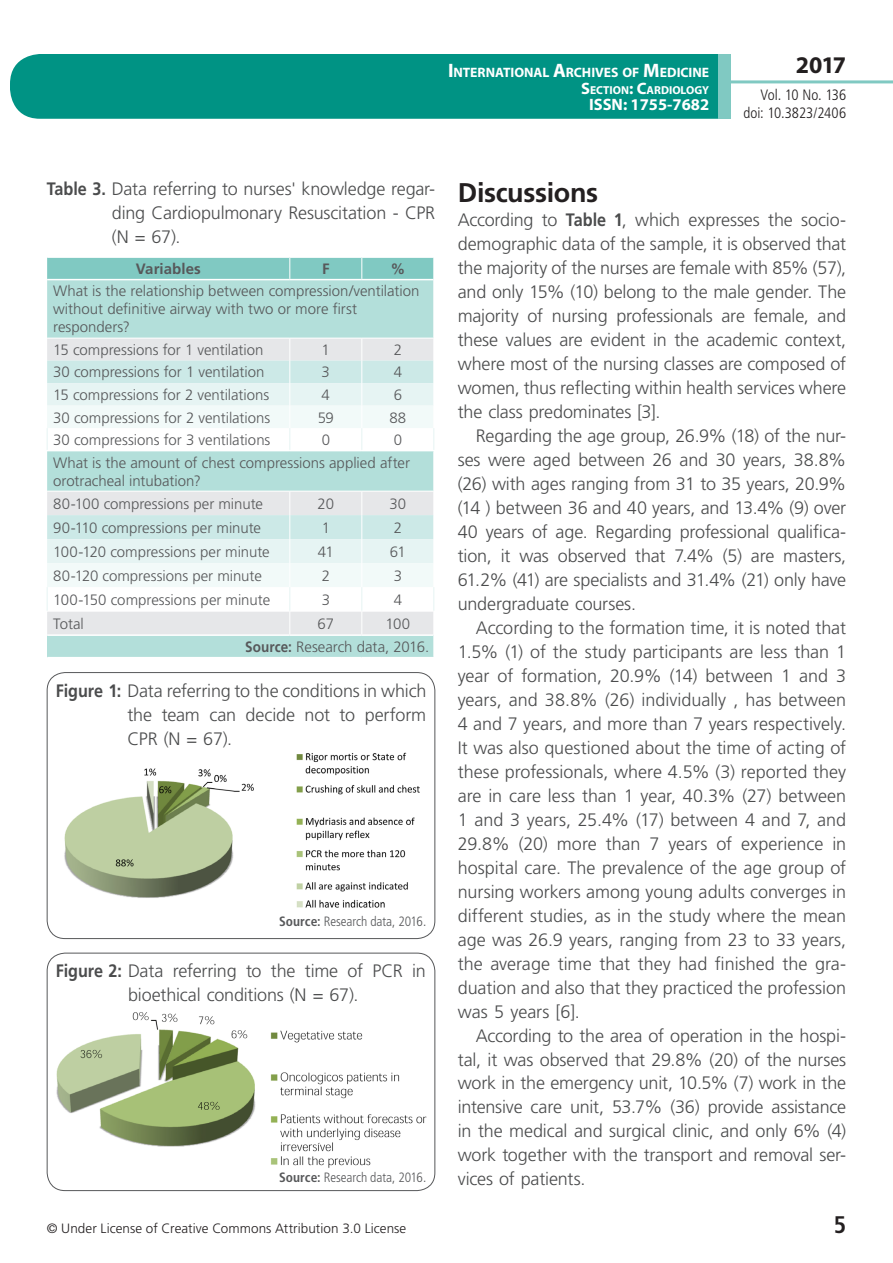
<style>
.page{position:relative;width:893px;height:1263px;background:#fff}
.page>*{position:absolute;margin:0;border:0;box-sizing:border-box;transform-origin:0 0}
.t1{font:700 27px "Frutiger LT Std";letter-spacing:-.015em;color:#231f20}
.t2{font:700 24px "Myriad Pro";color:#231f20}
.t3{font:700 condensed 24px "Frutiger LT Std";color:#231f20}
.t4{font:300 18px/24px "Frutiger LT Std";letter-spacing:-.01em;color:#4b4c4d;text-align:justify}
.t5{font:700 16.5px "Myriad Pro";color:#fff}
.t6{font:300 15px/18px "Frutiger LT Std";color:#57585a}
.t7{font:300 condensed 15px/18px "Frutiger LT Std";color:#231f20;text-align:right}
.t8{font:700 15px "Frutiger LT Std";letter-spacing:.005em;color:#57585a}
.t9{font:700 13.65px "Myriad Pro";letter-spacing:-.005em;color:#fff}
.t10{font:300 13.5px "Frutiger LT Std";letter-spacing:.005em;color:#231f20}
.t11{font:300 condensed 13.5px "Frutiger LT Std";letter-spacing:-.005em;color:#57585a}
.t12{font:700 11.55px "Myriad Pro";color:#fff}
.s1{font-size:19.5px}
.s2{font-size:16.5px}
.s3{font-weight:700}
</style>
<div class="page">
<div style="left:10px;top:54px;width:775px;height:65px;background:#009384;border-radius:30px"></div>
<div style="left:732px;top:0;width:161px;height:157px;background:#fff"></div>
<hr style="left:730px;top:80px;width:163px;height:3px;background:#80c9c2">
<div style="left:718px;top:54px;width:13px;height:65px;background:#80c9c2"></div>
<div style="left:47px;top:280px;width:386px;height:58px;background:#b3dfda"></div>
<div style="left:47px;top:339px;width:386px;height:22px;background:#e6e7e9"></div>
<div style="left:47px;top:361px;width:386px;height:22px;background:#cce9e7"></div>
<div style="left:47px;top:383px;width:386px;height:23px;background:#e6f4f3"></div>
<div style="left:47px;top:406px;width:386px;height:22px;background:#f2faf9"></div>
<div style="left:47px;top:451px;width:386px;height:40px;background:#b3dfda"></div>
<div style="left:47px;top:258px;width:387px;height:22px;background:#80c9c2"></div>
<hr style="left:47px;top:279px;width:243px;height:1px;background:#fff">
<hr style="left:290px;top:279px;width:72px;height:1px;background:#fff">
<hr style="left:362px;top:279px;width:71px;height:1px;background:#fff">
<svg style="left:47px;top:428px;width:1px;height:22px"></svg>
<svg style="left:289px;top:339px;width:1px;height:111px"></svg>
<svg style="left:361px;top:339px;width:1px;height:111px"></svg>
<svg style="left:433px;top:360px;width:1px;height:90px"></svg>
<svg style="left:47px;top:492px;width:387px;height:165px"></svg>
<div style="left:47px;top:672px;width:388px;height:267px;border:1px solid #57585a;border-radius:18px"></div>
<img style="left:64px;top:752px;width:356px;height:146px">
<div style="left:47px;top:953px;width:388px;height:238px;border:1px solid #57585a;border-radius:18px"></div>
<img style="left:56px;top:1012px;width:371px;height:156px">
<img style="left:287px;top:894px;width:133px;height:14px">
<p class="t9" style="left:448px;top:64px;width:263px"><span class="s1">I</span>NTERNATIONAL <span class="s1">A</span>RCHIVES OF <span class="s1">M</span>EDICINE</p>
<p class="t12" style="left:581px;top:82px;width:130px"><span class="s2">S</span>ECTION<span class="s2">: C</span>ARDIOLOGY</p>
<p class="t5" style="left:589px;top:94px;width:122px">ISSN: 1755-7682</p>
<h2 class="t2" style="left:796px;top:49px;width:52px">2017</h2>
<p class="t7" style="left:743px;top:86px;width:104px">Vol. 10 No. 136 doi: 10.3823/2406</p>
<p class="t4" style="left:112px;top:177px;width:325px;text-indent:-65px"><span class="s3">Table 3.</span> Data referring to nurses' knowledge regar&shy;ding Cardiopulmonary Resuscitation - CPR (N = 67).</p>
<p class="t8" style="left:136px;top:260px;width:67px">Variables</p>
<p class="t8" style="left:322px;top:260px;width:9px">F</p>
<p class="t8" style="left:390px;top:260px;width:16px">%</p>
<p class="t6" style="left:53px;top:282px;width:368px">What is the relationship between compression/ventilation without definitive airway with two or more first responders?</p>
<p class="t6" style="left:53px;top:341px;width:212px">15 compressions for 1 ventilation</p>
<p class="t6" style="left:322px;top:341px;width:10px">1</p>
<p class="t6" style="left:394px;top:341px;width:10px">2</p>
<p class="t6" style="left:53px;top:363px;width:213px">30 compressions for 1 ventilation</p>
<p class="t6" style="left:322px;top:363px;width:10px">3</p>
<p class="t6" style="left:394px;top:363px;width:10px">4</p>
<p class="t6" style="left:53px;top:386px;width:218px">15 compressions for 2 ventilations</p>
<p class="t6" style="left:322px;top:386px;width:10px">4</p>
<p class="t6" style="left:394px;top:386px;width:10px">6</p>
<p class="t6" style="left:53px;top:408px;width:219px">30 compressions for 2 ventilations</p>
<p class="t6" style="left:318px;top:408px;width:18px">59</p>
<p class="t6" style="left:389px;top:408px;width:18px">88</p>
<p class="t6" style="left:53px;top:431px;width:219px">30 compressions for 3 ventilations</p>
<p class="t6" style="left:322px;top:431px;width:10px">0</p>
<p class="t6" style="left:53px;top:428px;width:358px;line-height:22.8px;text-indent:340px">0<br>What is the amount of chest compressions applied after</p>
<p class="t6" style="left:53px;top:469px;width:211px;line-height:23.2px">orotracheal intubation?<br>80-100 compressions per minute</p>
<p class="t6" style="left:318px;top:495px;width:18px">20</p>
<p class="t6" style="left:389px;top:495px;width:18px">30</p>
<p class="t6" style="left:53px;top:519px;width:209px">90-110 compressions per minute</p>
<p class="t6" style="left:322px;top:519px;width:10px">1</p>
<p class="t6" style="left:394px;top:519px;width:10px">2</p>
<p class="t6" style="left:53px;top:543px;width:218px">100-120 compressions per minute</p>
<p class="t6" style="left:318px;top:543px;width:17px">41</p>
<p class="t6" style="left:390px;top:543px;width:17px">61</p>
<p class="t6" style="left:53px;top:567px;width:210px">80-120 compressions per minute</p>
<p class="t6" style="left:322px;top:567px;width:10px">2</p>
<p class="t6" style="left:394px;top:567px;width:10px">3</p>
<p class="t6" style="left:53px;top:591px;width:219px">100-150 compressions per minute</p>
<p class="t6" style="left:322px;top:591px;width:10px">3</p>
<p class="t6" style="left:394px;top:591px;width:10px">4</p>
<p class="t6" style="left:53px;top:615px;width:32px">Total</p>
<p class="t6" style="left:318px;top:615px;width:18px">67</p>
<p class="t6" style="left:245px;top:612px;width:186px;line-height:23.4px;text-indent:140px">100<br><span class="s3">Source:</span> Research data, 2016.</p>
<p class="t4" style="left:127px;top:679px;width:300px;text-indent:-72px"><span class="s3">Figure 1:</span> Data referring to the conditions in which the team can decide not to perform CPR (N = 67).</p>
<p class="t11" style="left:279px;top:913px;width:149px"><span class="s3">Source:</span> Research data, 2016.</p>
<p class="t4" style="left:56px;top:959px;width:372px;text-align:center"><span class="s3">Figure 2:</span> Data referring to the time of PCR in bioethical conditions (N = 67).</p>
<p class="t11" style="left:279px;top:1170px;width:149px"><span class="s3">Source:</span> Research data, 2016.</p>
<h1 class="t1" style="left:458px;top:176px;width:142px">Discussions</h1>
<p class="t4" style="left:458px;top:208px;width:390px">According to <span class="s3">Table 1</span>, which expresses the socio&shy;demographic data of the sample, it is observed that the majority of the nurses are female with 85% (57), and only 15% (10) belong to the male gender. The majority of nursing professionals are female, and these values are evident in the academic context, where most of the nursing classes are composed of women, thus reflecting within health services where the class predominates [3].</p>
<p class="t4" style="left:458px;top:424px;width:390px;text-indent:18px">Regarding the age group, 26.9% (18) of the nur&shy;ses were aged between 26 and 30 years, 38.8% (26) with ages ranging from 31 to 35 years, 20.9% (14 ) between 36 and 40 years, and 13.4% (9) over 40 years of age. Regarding professional qualifica&shy;tion, it was observed that 7.4% (5) are masters, 61.2% (41) are specialists and 31.4% (21) only have undergraduate courses.</p>
<p class="t4" style="left:458px;top:616px;width:390px;text-indent:18px">According to the formation time, it is noted that 1.5% (1) of the study participants are less than 1 year of formation, 20.9% (14) between 1 and 3 years, and 38.8% (26) individually , has between 4 and 7 years, and more than 7 years respectively.<br>It was also questioned about the time of acting of these professionals, where 4.5% (3) reported they are in care less than 1 year, 40.3% (27) between 1 and 3 years, 25.4% (17) between 4 and 7, and 29.8% (20) more than 7 years of experience in hospital care. The prevalence of the age group of nursing workers among young adults converges in different studies, as in the study where the mean age was 26.9 years, ranging from 23 to 33 years, the average time that they had finished the gra&shy;duation and also that they practiced the profession was 5 years [6].</p>
<p class="t4" style="left:458px;top:1023px;width:390px;text-indent:18px">According to the area of operation in the hospi&shy;tal, it was observed that 29.8% (20) of the nurses work in the emergency unit, 10.5% (7) work in the intensive care unit, 53.7% (36) provide assistance in the medical and surgical clinic, and only 6% (4) work together with the transport and removal ser&shy;vices of patients.</p>
<p class="t10" style="left:47px;top:1220px;width:361px">© Under License of Creative Commons Attribution 3.0 License</p>
<h2 class="t3" style="left:834px;top:1210px;width:14px">5</h2>
</div>
